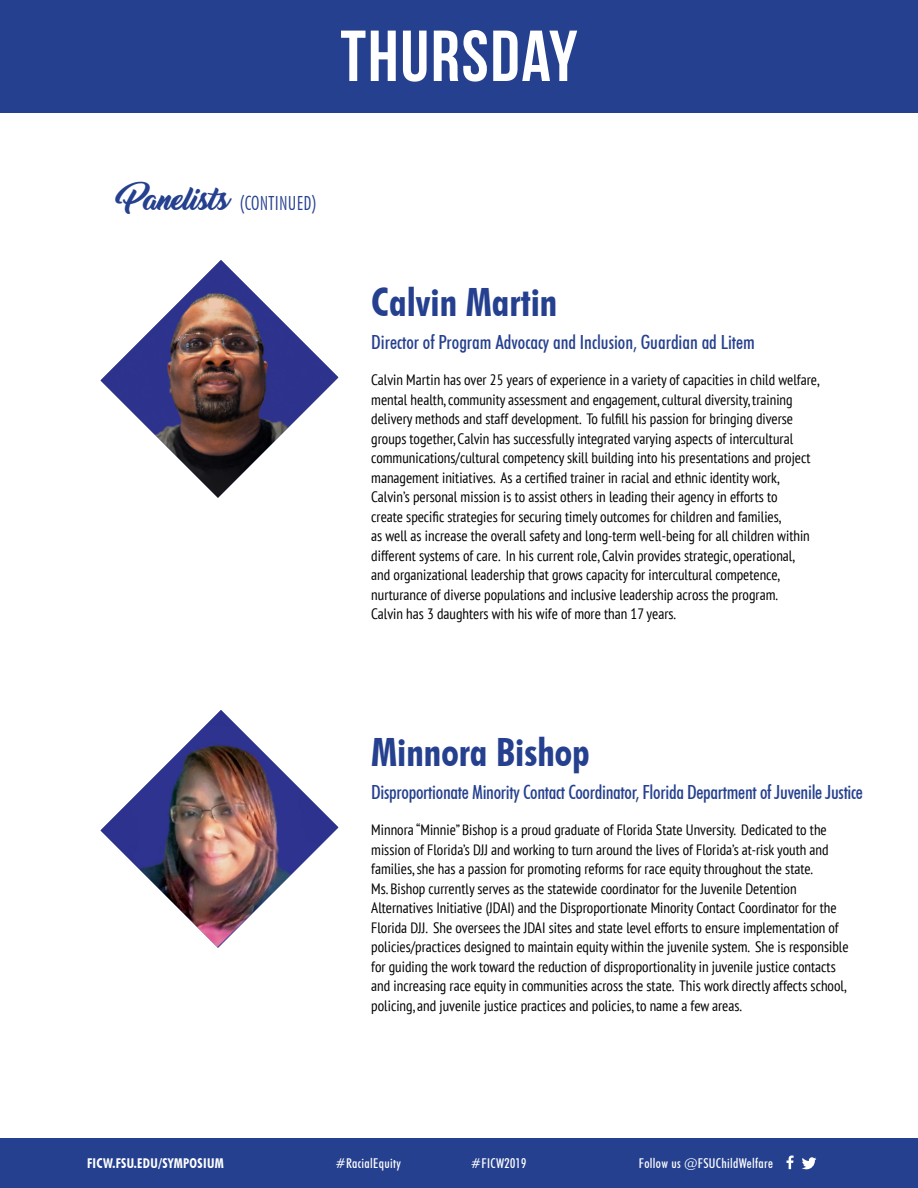
<style>
.page{position:relative;width:918px;height:1188px;background:#fff}
.page>*{position:absolute;margin:0;border:0;box-sizing:border-box;transform-origin:0 0}
.t1{font:700 72px "Bebas Neue";letter-spacing:.025em;color:#fff}
.t2{font:700 condensed 39px "Futura BT";color:#25408f}
.t3{font:500 condensed 19.5px "Futura BT";letter-spacing:-.015em;color:#25408f}
.t4{font:300 condensed 19.5px "Futura BT";letter-spacing:.01em;color:#25408f}
.t5{font:condensed 15px/19.5px "PT Sans";color:#000}
.t6{font:500 condensed 13.5px "Futura BT";letter-spacing:.025em;color:#fff}
.t7{font:700 condensed 13.5px "Futura BT";letter-spacing:.025em;color:#fff}
.s1{font-family:"Thinking Of Betty";font-weight:400;font-stretch:normal;font-size:25.5px}
</style>
<div class="page">
<div style="left:0;top:1138px;width:918px;height:50px;background:#25408f"></div>
<svg style="left:802px;top:1157px;width:14px;height:12px"></svg>
<svg style="left:787px;top:1156px;width:7px;height:13px"></svg>
<div style="left:0;top:0;width:918px;height:113px;background:#25408f"></div>
<img style="left:101px;top:260px;width:237px;height:238px">
<img style="left:101px;top:710px;width:237px;height:238px">
<p class="t1" style="left:340px;top:17px;width:239px">THURSDAY</p>
<p class="t4" style="left:121px;top:191px;width:197px"><span class="s1">Panelists</span> (CONTINUED)</p>
<p class="t2" style="left:371px;top:278px;width:188px">Calvin Martin</p>
<p class="t3" style="left:371px;top:330px;width:385px">Director of Program Advocacy and Inclusion, Guardian ad Litem</p>
<p class="t5" style="left:371px;top:370px;width:450px">Calvin Martin has over 25 years of experience in a variety of capacities in child welfare, mental health, community assessment and engagement, cultural diversity, training delivery methods and staff development. To fulfill his passion for bringing diverse groups together, Calvin has successfully integrated varying aspects of intercultural communications/cultural competency skill building into his presentations and project management initiatives. As a certified trainer in racial and ethnic identity work, Calvin’s personal mission is to assist others in leading their agency in efforts to<br>create specific strategies for securing timely outcomes for children and families,<br>as well as increase the overall safety and long-term well-being for all children within different systems of care. In his current role, Calvin provides strategic, operational,<br>and organizational leadership that grows capacity for intercultural competence, nurturance of diverse populations and inclusive leadership across the program.<br>Calvin has 3 daughters with his wife of more than 17 years.</p>
<p class="t2" style="left:371px;top:728px;width:220px">Minnora Bishop</p>
<p class="t3" style="left:371px;top:780px;width:493px">Disproportionate Minority Contact Coordinator, Florida Department of Juvenile Justice</p>
<p class="t5" style="left:371px;top:820px;width:479px">Minnora “Minnie” Bishop is a proud graduate of Florida State Unversity. Dedicated to the mission of Florida’s DJJ and working to turn around the lives of Florida’s at-risk youth and families, she has a passion for promoting reforms for race equity throughout the state.<br>Ms. Bishop currently serves as the statewide coordinator for the Juvenile Detention Alternatives Initiative (JDAI) and the Disproportionate Minority Contact Coordinator for the Florida DJJ. She oversees the JDAI sites and state level efforts to ensure implementation of policies/practices designed to maintain equity within the juvenile system. She is responsible for guiding the work toward the reduction of disproportionality in juvenile justice contacts and increasing race equity in communities across the state. This work directly affects school, policing, and juvenile justice practices and policies, to name a few areas.</p>
<p class="t7" style="left:87px;top:1155px;width:138px">FICW.FSU.EDU/SYMPOSIUM</p>
<p class="t6" style="left:335px;top:1155px;width:67px">#RacialEquity</p>
<p class="t6" style="left:471px;top:1155px;width:57px">#FICW2019</p>
<p class="t6" style="left:639px;top:1155px;width:136px">Follow us @FSUChildWelfare</p>
</div>
